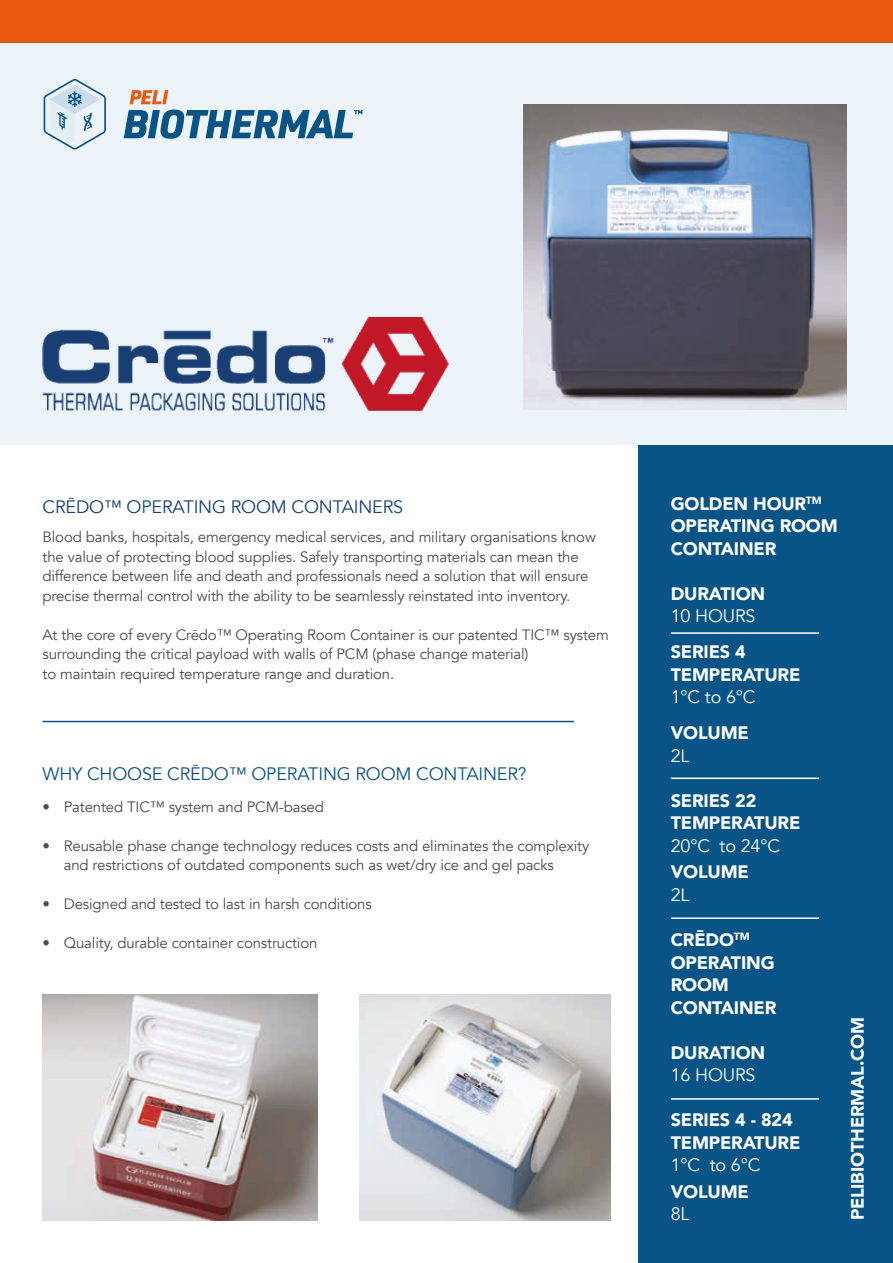
<style>
.page{position:relative;width:893px;height:1263px;background:#fff}
.page>*{position:absolute;margin:0;border:0;box-sizing:border-box;transform-origin:0 0}
.t1{font:900 18px/22.5px "Avenir";letter-spacing:-.01em;color:#fff}
.t2{font:18px "Avenir";letter-spacing:-.01em;color:#fff}
.t3{font:18px "Avenir";letter-spacing:-.01em;color:#085486}
.t4{font:18px "Avenir";letter-spacing:-.01em;color:#183f77}
.t5{font:15px/19.5px "Avenir";letter-spacing:-.01em;color:#4b4b4a}
.s1{color:#085486}
.s2{color:#183f77}
</style>
<div class="page">
<div style="left:0;top:43px;width:893px;height:402px;background:#edf4f9"></div>
<div style="left:638px;top:445px;width:255px;height:818px;background:#085486"></div>
<div style="left:0;top:0;width:893px;height:43px;background:#ea5911"></div>
<svg style="left:130px;top:90px;width:38px;height:14px"></svg>
<svg style="left:124px;top:110px;width:238px;height:29px"></svg>
<svg style="left:44px;top:79px;width:62px;height:71px"></svg>
<hr style="left:671px;top:632px;width:148px;height:2px;background:#fff">
<hr style="left:671px;top:777px;width:148px;height:2px;background:#fff">
<hr style="left:671px;top:917px;width:148px;height:2px;background:#fff">
<hr style="left:671px;top:1098px;width:148px;height:2px;background:#fff">
<img style="left:523px;top:105px;width:323px;height:304px">
<img style="left:43px;top:995px;width:274px;height:225px">
<img style="left:360px;top:995px;width:251px;height:225px">
<img style="left:43px;top:318px;width:405px;height:92px">
<hr style="left:43px;top:721px;width:531px;height:1px;background:#085486">
<p class="t4" style="left:43px;top:496px;width:362px">CRĒDO™ O<span class="s1">P</span>ERATING ROOM CONTAINER<span class="s1">S</span></p>
<p class="t5" style="left:43px;top:527px;width:555px">Blood banks, hospitals, emergency medical services, and military organisations know the value of protecting blood supplies. Safely transporting materials can mean the difference between life and death and professionals need a solution that will ensure precise thermal control with the ability to be seamlessly reinstated into inventory.</p>
<p class="t5" style="left:43px;top:625px;width:568px">At the core of every Crēdo™ Operating Room Container is our patented TIC™ system surrounding the critical payload with walls of PCM (phase change material)<br>to maintain required temperature range and duration.</p>
<p class="t3" style="left:43px;top:763px;width:486px">WHY CHOOSE CR<span class="s2">Ē</span>DO™ OPERATING ROOM CONTAINER?</p>
<p class="t5" style="left:43px;top:797px;width:283px">• Patented TIC™ system and PCM-based</p>
<p class="t5" style="left:64px;top:836px;width:527px;text-indent:-21px">• Reusable phase change technology reduces costs and eliminates the complexity and restrictions of outdated components such as wet/dry ice and gel packs</p>
<p class="t5" style="left:43px;top:894px;width:331px">• Designed and tested to last in harsh conditions</p>
<p class="t5" style="left:43px;top:933px;width:276px">• Quality, durable container construction</p>
<p class="t1" style="left:671px;top:492px;width:168px">GOLDEN HOUR<sup>TM<br></sup>OPERATING ROOM<br>CONTAINER</p>
<p class="t1" style="left:671px;top:582px;width:96px">DURATION</p>
<p class="t2" style="left:671px;top:605px;width:86px">10 HOURS</p>
<p class="t1" style="left:671px;top:640px;width:131px">SERIES 4<br>TEMPERATURE</p>
<p class="t2" style="left:671px;top:686px;width:86px">1°C to 6°C</p>
<p class="t1" style="left:671px;top:721px;width:80px">VOLUME</p>
<p class="t2" style="left:671px;top:745px;width:20px">2L</p>
<p class="t1" style="left:671px;top:789px;width:131px">SERIES 22<br>TEMPERATURE</p>
<p class="t2" style="left:671px;top:835px;width:111px">20°C to 24°C</p>
<p class="t1" style="left:671px;top:860px;width:80px">VOLUME</p>
<p class="t2" style="left:671px;top:884px;width:20px">2L</p>
<p class="t1" style="left:671px;top:928px;width:107px">CRĒDO<sup>TM<br></sup>OPERATING<br>ROOM<br>CONTAINER</p>
<p class="t1" style="left:671px;top:1040px;width:96px">DURATION</p>
<p class="t2" style="left:671px;top:1064px;width:86px">16 HOURS</p>
<p class="t1" style="left:671px;top:1108px;width:131px">SERIES 4 - 824<br>TEMPERATURE</p>
<p class="t2" style="left:671px;top:1154px;width:91px">1°C to 6°C</p>
<p class="t1" style="left:671px;top:1180px;width:80px">VOLUME</p>
<p class="t2" style="left:671px;top:1203px;width:20px">8L</p>
<p class="t1" style="left:846px;top:1220px;width:205px;rotate:-90deg">PELIBIOTHERMAL.COM</p>
</div>
